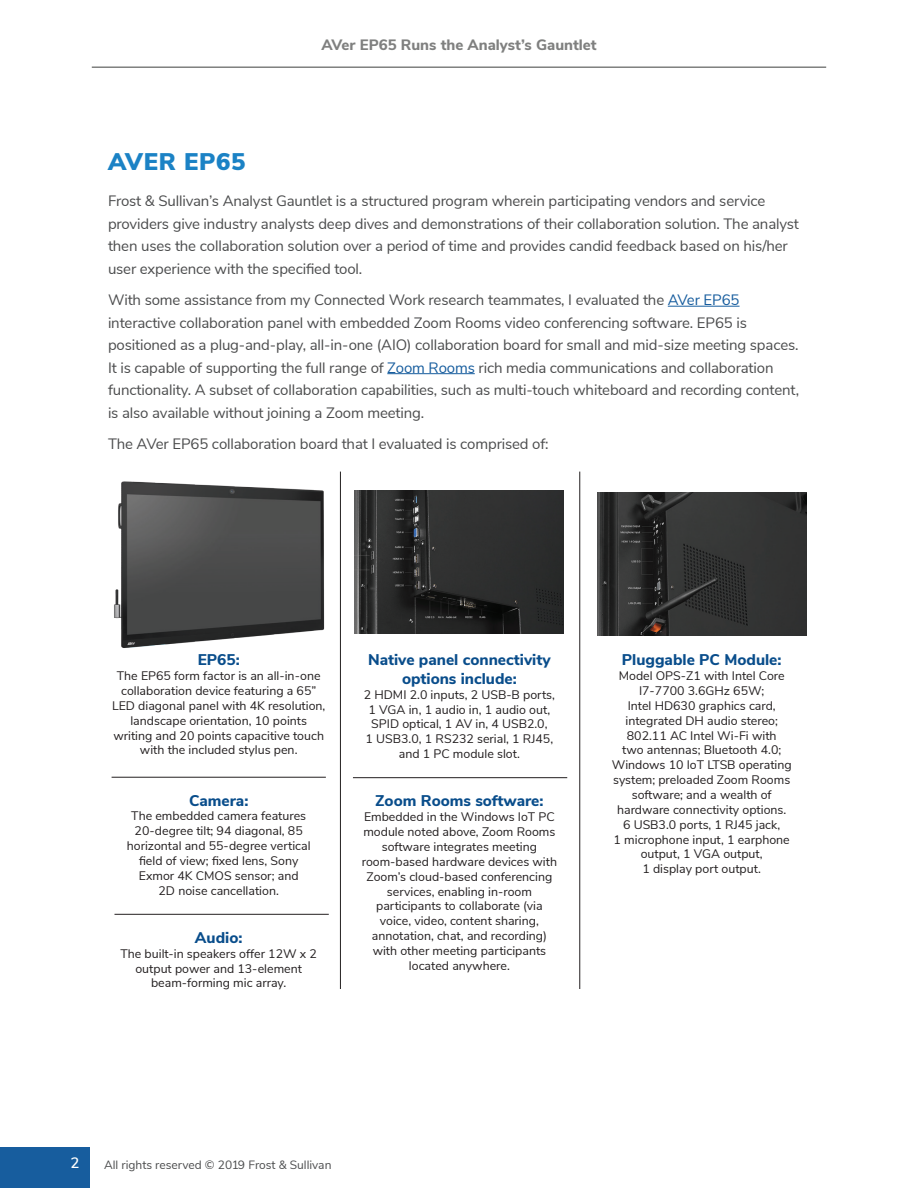
<style>
.page{position:relative;width:918px;height:1188px;background:#fff}
.page>*{position:absolute;margin:0;border:0;box-sizing:border-box;transform-origin:0 0}
.t1{font:900 24px "Nunito Sans";letter-spacing:.03em;color:#1b82c5}
.t2{font:800 15.45px/18.6px "Nunito Sans";color:#094d8b;text-align:center}
.t3{font:15px/22.5px "Nunito Sans";letter-spacing:-.01em;color:#4b4c4d}
.t4{font:800 15px "Nunito Sans";color:#7f807f}
.t5{font:600 15px "Nunito Sans";color:#fff}
.t6{font:12.45px/14.9px "Nunito Sans";color:#231f20;text-align:center}
.t7{font:12px "Nunito Sans";color:#4b4c4d}
.s1{color:#175d9e}
</style>
<div class="page">
<div style="left:0;top:1147px;width:90px;height:41px;background:#175d9e"></div>
<hr style="left:92px;top:66px;width:734px;height:2px;background:#7f807f">
<hr style="left:668px;top:306px;width:72px;height:1px;background:#175d9e">
<hr style="left:387px;top:373px;width:88px;height:1px;background:#175d9e">
<img style="left:114px;top:471px;width:247px;height:190px">
<img style="left:597px;top:492px;width:209px;height:143px">
<img style="left:355px;top:491px;width:209px;height:143px">
<hr style="left:579px;top:472px;width:1px;height:517px;background:#231f20">
<hr style="left:340px;top:472px;width:1px;height:517px;background:#231f20">
<hr style="left:112px;top:777px;width:214px;height:1px;background:#231f20">
<hr style="left:114px;top:914px;width:215px;height:1px;background:#231f20">
<hr style="left:353px;top:777px;width:214px;height:1px;background:#231f20">
<p class="t4" style="left:321px;top:34px;width:277px">AVer EP65 Runs the Analyst’s Gauntlet</p>
<h1 class="t1" style="left:108px;top:144px;width:139px">AVER EP65</h1>
<p class="t3" style="left:108px;top:189px;width:692px">Frost &amp; Sullivan’s Analyst Gauntlet is a structured program wherein participating vendors and service providers give industry analysts deep dives and demonstrations of their collaboration solution. The analyst then uses the collaboration solution over a period of time and provides candid feedback based on his/her user experience with the specified tool.</p>
<p class="t3" style="left:108px;top:288px;width:693px">With some assistance from my Connected Work research teammates, I evaluated the <span class="s1">AVer EP65 </span>interactive collaboration panel with embedded Zoom Rooms video conferencing software. EP65 is positioned as a plug-and-play, all-in-one (AIO) collaboration board for small and mid-size meeting spaces.<br>It is capable of supporting the full range of <span class="s1">Zoom Rooms</span> rich media communications and collaboration functionality. A subset of collaboration capabilities, such as multi-touch whiteboard and recording content, is also available without joining a Zoom meeting.</p>
<p class="t3" style="left:108px;top:432px;width:442px">The AVer EP65 collaboration board that I evaluated is comprised of:</p>
<p class="t2" style="left:198px;top:650px;width:44px">EP65:</p>
<p class="t6" style="left:112px;top:668px;width:215px">The EP65 form factor is an all-in-one collaboration device featuring a 65” LED diagonal panel with 4K resolution, landscape orientation, 10 points writing and 20 points capacitive touch with the included stylus pen.</p>
<p class="t2" style="left:189px;top:790px;width:61px">Camera:</p>
<p class="t6" style="left:127px;top:808px;width:185px">The embedded camera features<br>20-degree tilt; 94 diagonal, 85 horizontal and 55-degree vertical field of view; fixed lens, Sony<br>Exmor 4K CMOS sensor; and<br>2D noise cancellation.</p>
<p class="t2" style="left:195px;top:927px;width:49px">Audio:</p>
<p class="t6" style="left:120px;top:945px;width:198px">The built-in speakers offer 12W x 2 output power and 13-element beam-forming mic array.</p>
<p class="t2" style="left:368px;top:650px;width:184px">Native panel connectivity options include:</p>
<p class="t6" style="left:364px;top:686px;width:193px">2 HDMI 2.0 inputs, 2 USB-B ports,<br>1 VGA in, 1 audio in, 1 audio out,<br>SPID optical, 1 AV in, 4 USB2.0,<br>1 USB3.0, 1 RS232 serial, 1 RJ45, and 1 PC module slot.</p>
<p class="t2" style="left:375px;top:791px;width:170px">Zoom Rooms software:</p>
<p class="t6" style="left:362px;top:809px;width:197px">Embedded in the Windows IoT PC module noted above, Zoom Rooms software integrates meeting room-based hardware devices with<br>Zoom’s cloud-based conferencing services, enabling in-room participants to collaborate (via voice, video, content sharing, annotation, chat, and recording) with other meeting participants located anywhere.</p>
<p class="t2" style="left:622px;top:650px;width:161px">Pluggable PC Module:</p>
<p class="t6" style="left:612px;top:668px;width:181px">Model OPS-Z1 with Intel Core<br>I7-7700 3.6GHz 65W;<br>Intel HD630 graphics card, integrated DH audio stereo;<br>802.11 AC Intel Wi-Fi with<br>two antennas; Bluetooth 4.0;<br>Windows 10 IoT LTSB operating system; preloaded Zoom Rooms software; and a wealth of hardware connectivity options.<br>6 USB3.0 ports, 1 RJ45 jack,<br>1 microphone input, 1 earphone output, 1 VGA output,<br>1 display port output.</p>
<p class="t5" style="left:71px;top:1152px;width:10px">2</p>
<p class="t7" style="left:104px;top:1156px;width:229px">All rights reserved © 2019 Frost &amp; Sullivan</p>
</div>
